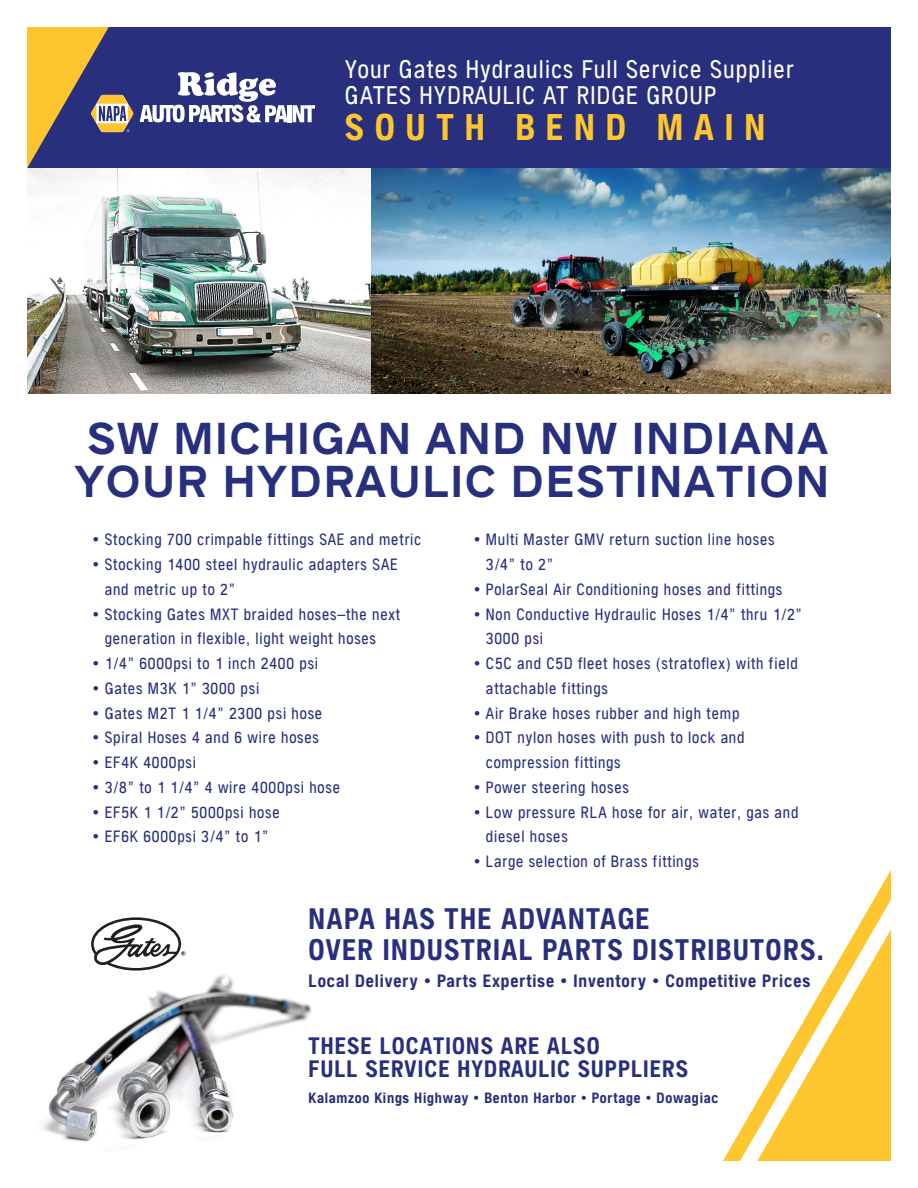
<style>
.page{position:relative;width:918px;height:1188px;background:#fff}
.page>*{position:absolute;margin:0;border:0;box-sizing:border-box;transform-origin:0 0}
.t1{font:700 43.65px/43px "NAPASANS";letter-spacing:.05em;color:#282f7c}
.t2{font:700 condensed 36.45px "NAPASANS";letter-spacing:.3em;color:#fec62e}
.t3{font:700 condensed 29.1px "NAPASANS";letter-spacing:.05em;color:#282f7c}
.t4{font:condensed 24.9px "NAPASANS";letter-spacing:.05em;color:#fff}
.t5{font:700 condensed 23.25px "NAPASANS";letter-spacing:.05em;color:#282f7c}
.t6{font:700 condensed 17.4px "NAPASANS";letter-spacing:.05em;color:#282f7c}
.t7{font:condensed 16.05px/24.8px "NAPASANS";letter-spacing:.05em;color:#282f7c}
.t8{font:700 condensed 14.55px "NAPASANS";letter-spacing:.05em;color:#282f7c}
</style>
<div class="page">
<div style="left:27px;top:27px;width:864px;height:142px;background:#282f7c"></div>
<svg style="left:723px;top:870px;width:168px;height:291px"></svg>
<svg style="left:757px;top:929px;width:134px;height:232px"></svg>
<img style="left:27px;top:169px;width:864px;height:224px">
<img style="left:42px;top:954px;width:270px;height:188px">
<svg style="left:140px;top:72px;width:175px;height:51px"></svg>
<svg style="left:27px;top:27px;width:106px;height:142px"></svg>
<svg style="left:91px;top:917px;width:94px;height:54px"></svg>
<p class="t4" style="left:345px;top:55px;width:450px">Your Gates Hydraulics Full Service Supplier</p>
<p class="t4" style="left:345px;top:81px;width:373px">GATES HYDRAULIC AT RIDGE GROUP</p>
<p class="t2" style="left:345px;top:106px;width:422px">SOUTH BEND MAIN</p>
<p class="t1" style="left:75px;top:417px;width:756px">SW MICHIGAN AND NW INDIANA<br>YOUR HYDRAULIC DESTINATION</p>
<p class="t7" style="left:93px;top:527px;width:330px">• Stocking 700 crimpable fittings SAE and metric</p>
<p class="t7" style="left:105px;top:552px;width:294px;text-indent:-12px">• Stocking 1400 steel hydraulic adapters SAE and metric up to 2”</p>
<p class="t7" style="left:105px;top:602px;width:297px;text-indent:-12px">• Stocking Gates MXT braided hoses–the next generation in flexible, light weight hoses</p>
<p class="t7" style="left:93px;top:651px;width:227px">• 1/4” 6000psi to 1 inch 2400 psi</p>
<p class="t7" style="left:93px;top:676px;width:168px">• Gates M3K 1” 3000 psi</p>
<p class="t7" style="left:93px;top:701px;width:231px">• Gates M2T 1 1/4” 2300 psi hose</p>
<p class="t7" style="left:93px;top:725px;width:228px">• Spiral Hoses 4 and 6 wire hoses</p>
<p class="t7" style="left:93px;top:750px;width:105px">• EF4K 4000psi</p>
<p class="t7" style="left:93px;top:775px;width:249px">• 3/8” to 1 1/4” 4 wire 4000psi hose</p>
<p class="t7" style="left:93px;top:800px;width:189px">• EF5K 1 1/2” 5000psi hose</p>
<p class="t7" style="left:93px;top:824px;width:177px">• EF6K 6000psi 3/4” to 1”</p>
<p class="t7" style="left:486px;top:527px;width:290px;text-indent:-12px">• Multi Master GMV return suction line hoses<br>3/4” to 2”</p>
<p class="t7" style="left:474px;top:577px;width:310px">• PolarSeal Air Conditioning hoses and fittings</p>
<p class="t7" style="left:486px;top:602px;width:317px;text-indent:-12px">• Non Conductive Hydraulic Hoses 1/4” thru 1/2”<br>3000 psi</p>
<p class="t7" style="left:486px;top:651px;width:313px;text-indent:-12px">• C5C and C5D fleet hoses (stratoflex) with field attachable fittings</p>
<p class="t7" style="left:474px;top:701px;width:267px">• Air Brake hoses rubber and high temp</p>
<p class="t7" style="left:486px;top:725px;width:260px;text-indent:-12px">• DOT nylon hoses with push to lock and compression fittings</p>
<p class="t7" style="left:474px;top:775px;width:157px">• Power steering hoses</p>
<p class="t7" style="left:486px;top:800px;width:314px;text-indent:-12px">• Low pressure RLA hose for air, water, gas and diesel hoses</p>
<p class="t7" style="left:474px;top:849px;width:227px">• Large selection of Brass fittings</p>
<p class="t3" style="left:309px;top:902px;width:342px">NAPA HAS THE ADVANTAGE</p>
<p class="t3" style="left:309px;top:932px;width:517px">OVER INDUSTRIAL PARTS DISTRIBUTORS.</p>
<p class="t6" style="left:309px;top:971px;width:503px">Local Delivery • Parts Expertise • Inventory • Competitive Prices</p>
<p class="t5" style="left:309px;top:1032px;width:292px">THESE LOCATIONS ARE ALSO</p>
<p class="t5" style="left:309px;top:1055px;width:381px">FULL SERVICE HYDRAULIC SUPPLIERS</p>
<p class="t8" style="left:309px;top:1090px;width:411px">Kalamzoo Kings Highway • Benton Harbor • Portage • Dowagiac</p>
</div>
